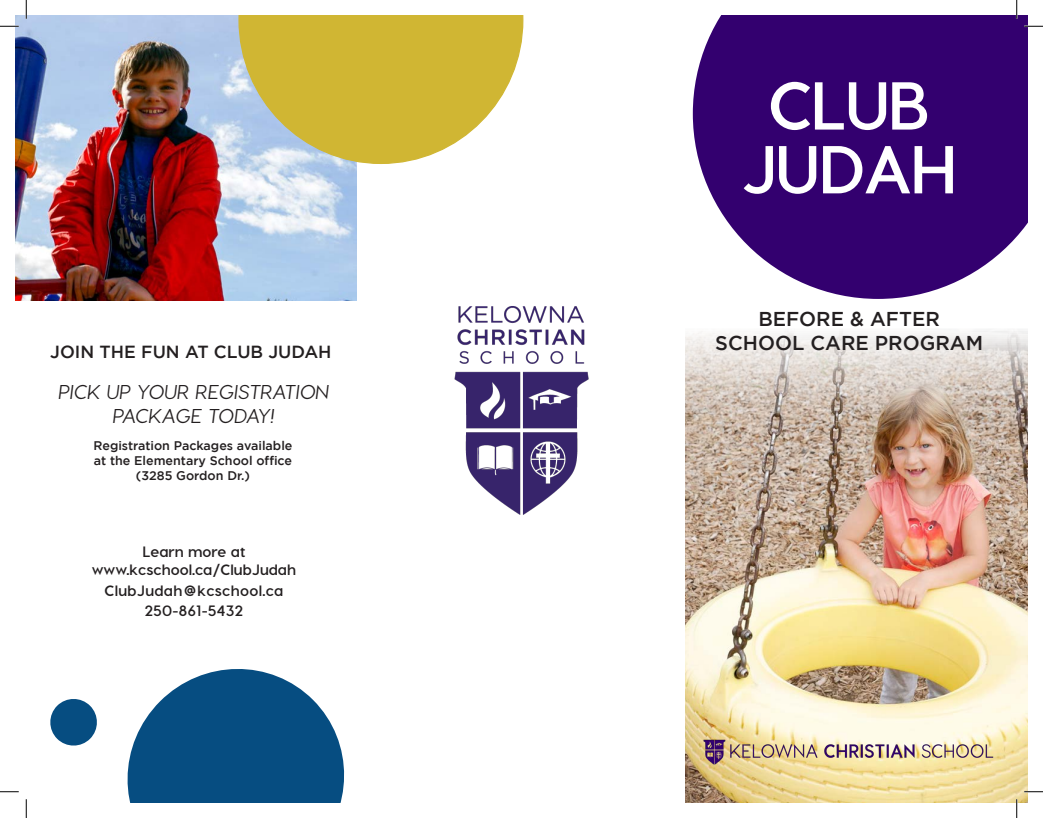
<style>
.page{position:relative;width:1043px;height:818px;background:#fff}
.page>*{position:absolute;margin:0;border:0;box-sizing:border-box;transform-origin:0 0}
.t1{font:700 67.5px/63.8px "Visby CF";letter-spacing:-.04em;color:#fff;text-align:center}
.t2{font:italic 500 20px/24px "Visby CF";color:#231f20;text-align:center}
.t3{font:500 20px/24px "Gotham";color:#231f20;text-align:center}
.t4{font:500 17.5px "Gotham";color:#231f20}
.t5{font:700 15px "Visby CF";color:#231f20}
.t6{font:700 15px "Visby CF";letter-spacing:.02em;color:#231f20}
.t7{font:500 12.5px/15px "Gotham";color:#231f20}
</style>
<div class="page">
<img style="left:685px;top:331px;width:343px;height:471px">
<img style="left:15px;top:15px;width:341px;height:286px">
<svg style="left:238px;top:15px;width:285px;height:149px;background:#d2c05b"></svg>
<svg style="left:127px;top:669px;width:218px;height:133px;fill:#064d81"></svg>
<svg style="left:50px;top:699px;width:47px;height:47px"></svg>
<svg style="left:693px;top:15px;width:335px;height:284px;background:#4c1f80"></svg>
<img style="left:454px;top:306px;width:135px;height:209px">
<img style="left:700px;top:735px;width:297px;height:32px">
<svg style="left:0;top:25px;width:19px;height:2px"></svg>
<svg style="left:1024px;top:25px;width:18px;height:2px"></svg>
<svg style="left:0;top:791px;width:19px;height:1px"></svg>
<svg style="left:1024px;top:790px;width:18px;height:2px"></svg>
<svg style="left:25px;top:0;width:2px;height:19px"></svg>
<svg style="left:25px;top:799px;width:2px;height:19px"></svg>
<svg style="left:1015px;top:0;width:2px;height:19px"></svg>
<svg style="left:1015px;top:799px;width:2px;height:19px"></svg>
<p class="t4" style="left:50px;top:342px;width:283px">JOIN THE FUN AT CLUB JUDAH</p>
<p class="t2" style="left:58px;top:380px;width:272px">PICK UP YOUR REGISTRATION<br>PACKAGE TODAY!</p>
<p class="t7" style="left:94px;top:438px;width:200px">Registration Packages available at the Elementary School office</p>
<p class="t7" style="left:136px;top:468px;width:116px">(3285 Gordon Dr.)</p>
<p class="t5" style="left:142px;top:542px;width:104px">Learn more at</p>
<p class="t5" style="left:92px;top:560px;width:206px">www.kcschool.ca/ClubJudah</p>
<p class="t6" style="left:104px;top:581px;width:180px">ClubJudah@kcschool.ca</p>
<p class="t6" style="left:145px;top:601px;width:100px">250-861-5432</p>
<p class="t1" style="left:740px;top:73px;width:218px">CLUB<br>JUDAH</p>
<p class="t3" style="left:715px;top:307px;width:269px">BEFORE &amp; AFTER<br>SCHOOL CARE PROGRAM</p>
</div>
